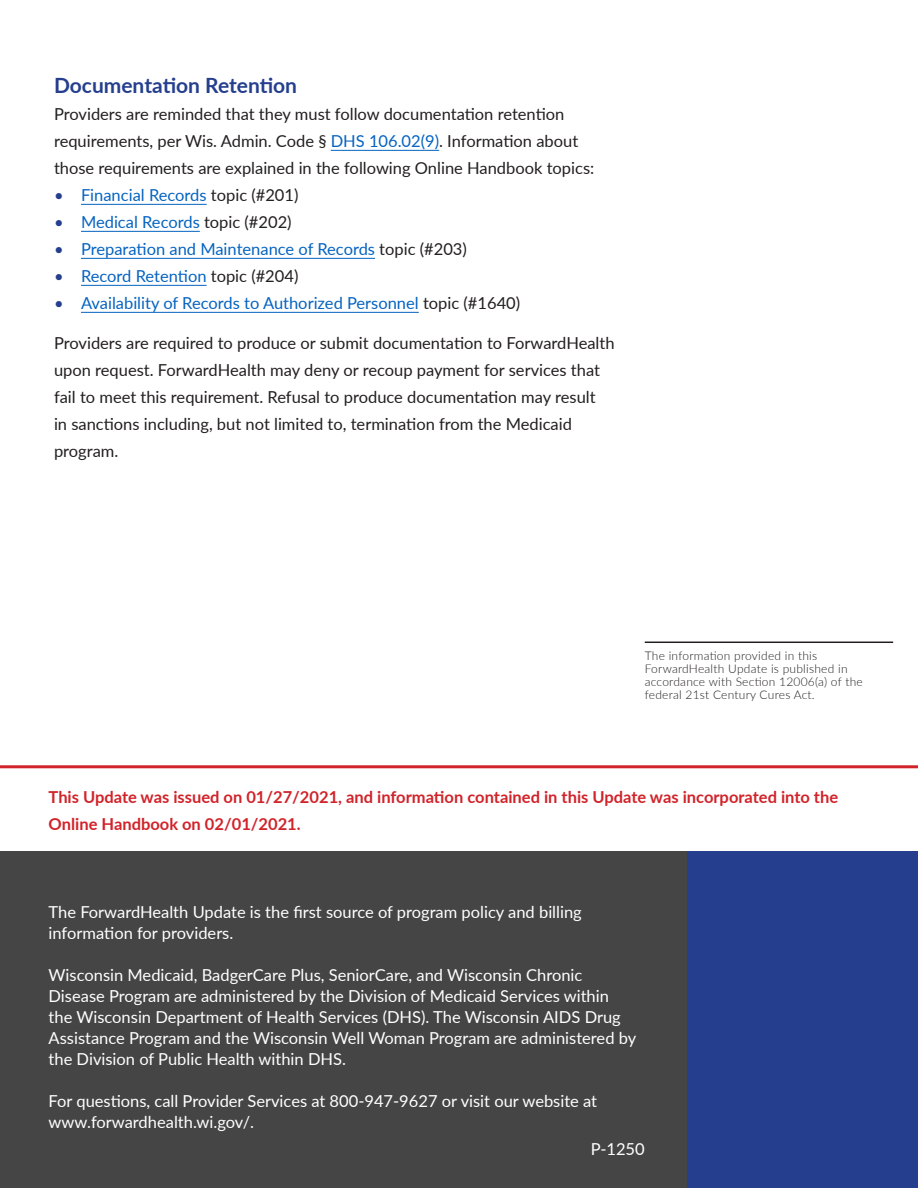
<style>
.page{position:relative;width:918px;height:1188px;background:#fff}
.page>*{position:absolute;margin:0;border:0;box-sizing:border-box;transform-origin:0 0}
.Heading_1{font:700 21px "Lato";color:#253f8e}
.t1{font:16.5px/21px "Lato";color:#fff}
.Body_Text_for_Update{font:16.5px/27px "Lato";color:#231f20}
.t2{font:16.5px "Lato";color:#0563c1}
.t3{font:700 16.5px/27px "Lato";color:#d1232a}
.t4{font:300 12px/12.9px "Lato";letter-spacing:.02em;color:#231f20}
.s1{color:#0563c1}
.s2{color:#253f8e}
.s3{color:#231f20}
</style>
<div class="page">
<div style="left:0;top:852px;width:688px;height:336px;background:#454545"></div>
<div style="left:688px;top:852px;width:230px;height:336px;background:#253f8e"></div>
<hr style="left:645px;top:642px;width:248px;height:1px;background:#231f20">
<hr style="left:0;top:765px;width:918px;height:3px;background:#d1232a">
<hr style="left:331px;top:150px;width:108px;height:1px;background:#0563c1">
<hr style="left:81px;top:204px;width:126px;height:1px;background:#0563c1">
<hr style="left:81px;top:231px;width:119px;height:1px;background:#0563c1">
<hr style="left:81px;top:258px;width:294px;height:1px;background:#0563c1">
<hr style="left:81px;top:285px;width:126px;height:1px;background:#0563c1">
<hr style="left:81px;top:312px;width:338px;height:1px;background:#0563c1">
<p class="Heading_1" style="left:54px;top:69px;width:245px">Documentation Retention</p>
<p class="Body_Text_for_Update" style="left:54px;top:99px;width:542px">Providers are reminded that they must follow documentation retention requirements, per Wis. Admin. Code § <span class="s1">DHS 106.02(9)</span>. Information about those requirements are explained in the following Online Handbook topics:</p>
<p class="t2" style="left:54px;top:183px;width:246px"><span class="s2">•</span> Financial Records <span class="s3">topic (#201)</span></p>
<p class="t2" style="left:54px;top:210px;width:239px"><span class="s2">•</span> Medical Records <span class="s3">topic (#202)</span></p>
<p class="t2" style="left:54px;top:237px;width:414px"><span class="s2">•</span> Preparation and Maintenance of Records <span class="s3">topic (#203)</span></p>
<p class="t2" style="left:54px;top:264px;width:246px"><span class="s2">•</span> Record Retention <span class="s3">topic (#204)</span></p>
<p class="t2" style="left:54px;top:291px;width:468px"><span class="s2">•</span> Availability of Records to Authorized Personnel <span class="s3">topic (#1640)</span></p>
<p class="Body_Text_for_Update" style="left:54px;top:329px;width:562px">Providers are required to produce or submit documentation to ForwardHealth upon request. ForwardHealth may deny or recoup payment for services that fail to meet this requirement. Refusal to produce documentation may result<br>in sanctions including, but not limited to, termination from the Medicaid program.</p>
<p class="t4" style="left:645px;top:649px;width:220px">The information provided in this ForwardHealth Update is published in accordance with Section 12006(a) of the federal 21st Century Cures Act.</p>
<p class="t3" style="left:49px;top:783px;width:791px">This Update was issued on 01/27/2021, and information contained in this Update was incorporated into the<br>Online Handbook on 02/01/2021.</p>
<p class="t1" style="left:49px;top:901px;width:535px">The ForwardHealth Update is the first source of program policy and billing information for providers.</p>
<p class="t1" style="left:49px;top:964px;width:589px">Wisconsin Medicaid, BadgerCare Plus, SeniorCare, and Wisconsin Chronic Disease Program are administered by the Division of Medicaid Services within the Wisconsin Department of Health Services (DHS). The Wisconsin AIDS Drug Assistance Program and the Wisconsin Well Woman Program are administered by the Division of Public Health within DHS.</p>
<p class="t1" style="left:49px;top:1090px;width:550px">For questions, call Provider Services at 800-947-9627 or visit our website at www.forwardhealth.wi.gov/.</p>
<p class="t1" style="left:591px;top:1138px;width:55px">P-1250</p>
</div>
